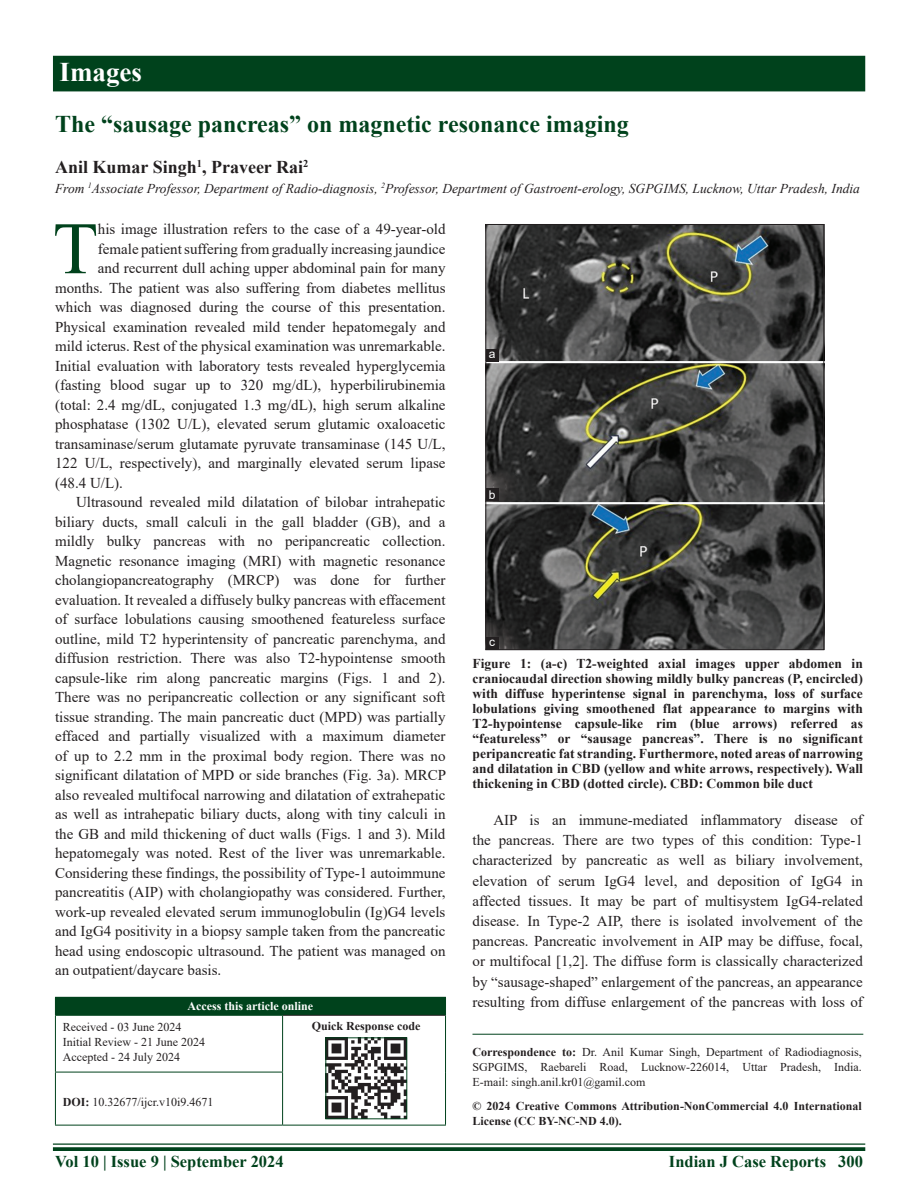
<style>
.page{position:relative;width:918px;height:1188px;background:#fff}
.page>*{position:absolute;margin:0;border:0;box-sizing:border-box;transform-origin:0 0}
.DROP_CAP_TX{font:73.95px "Times New Roman";color:#00421c}
.AH{font:700 27px "Times New Roman";color:#fff}
.AT{font:700 24px "Times New Roman";color:#00421c}
.AU{font:700 18px "Times New Roman";color:#231f20}
.RF{font:700 16.5px "Times New Roman";color:#00421c}
.TX{font:15px/19.5px "Times New Roman";color:#231f20;text-align:justify}
.DROP_CAP_TX-2{font:15px "Times New Roman";color:#231f20}
.FGC{font:700 13.5px/15px "Times New Roman";color:#231f20;text-align:justify}
.AFF{font:italic 13.5px "Times New Roman";color:#231f20}
.ADD{font:12px/15px "Times New Roman";color:#231f20;text-align:justify}
.CR{font:700 12px/15px "Times New Roman";color:#231f20}
.HIS{font:12px/15px "Times New Roman";color:#231f20}
.DOI{font:12px "Times New Roman";color:#231f20}
.AAO{font:700 12px "Times New Roman";color:#fff}
.QR{font:700 12px "Times New Roman";color:#231f20}
.LABEL{font:12px "Arial";color:#fff}
.s1{font-weight:700}
</style>
<div class="page">
<hr style="left:53px;top:1143px;width:812px;height:2px;background:#00421c">
<svg style="left:53px;top:1147px;width:812px;height:4px;background:#0f4d29"></svg>
<div style="left:53px;top:56px;width:812px;height:35px;background:#00421c"></div>
<div style="left:55px;top:997px;width:391px;height:18px;background:#00421c"></div>
<hr style="left:283px;top:1015px;width:162px;height:1px;background:#231f20">
<hr style="left:55px;top:1016px;width:1px;height:56px;background:#00421c">
<hr style="left:55px;top:1015px;width:228px;height:1px;background:#00421c">
<hr style="left:282px;top:1016px;width:1px;height:56px;background:#00421c">
<hr style="left:445px;top:1015px;width:1px;height:57px;background:#00421c">
<hr style="left:445px;top:1072px;width:1px;height:53px;background:#00421c">
<hr style="left:55px;top:1072px;width:1px;height:53px;background:#00421c">
<hr style="left:55px;top:1072px;width:228px;height:1px;background:#00421c">
<hr style="left:55px;top:1125px;width:228px;height:1px;background:#00421c">
<hr style="left:282px;top:1072px;width:1px;height:53px;background:#00421c">
<hr style="left:283px;top:1125px;width:163px;height:1px;background:#00421c">
<img style="left:328px;top:1040px;width:77px;height:77px">
<div style="left:326px;top:1038px;width:81px;height:81px;border:1px solid #00421c"></div>
<hr style="left:472px;top:1034px;width:391px;height:1px;background:#00421c">
<img style="left:488px;top:226px;width:334px;height:422px">
<div style="left:486px;top:224px;width:338px;height:426px;border:1px solid #231f20"></div>
<div style="left:486px;top:637px;width:12px;height:12px;background:#231f20"></div>
<div style="left:486px;top:488px;width:12px;height:13px;background:#231f20"></div>
<div style="left:486px;top:349px;width:12px;height:12px;background:#231f20"></div>
<p class="AH" style="left:60px;top:52px;width:84px">Images</p>
<p class="AT" style="left:55px;top:106px;width:575px">The “sausage pancreas” on magnetic resonance imaging</p>
<p class="AU" style="left:55px;top:154px;width:255px">Anil Kumar Singh<sup>1</sup>, Praveer Rai<sup>2</sup></p>
<p class="AFF" style="left:55px;top:179px;width:806px">From <sup>1</sup>Associate Professor, Department of Radio-diagnosis, <sup>2</sup>Professor, Department of Gastroent-erology, SGPGIMS, Lucknow, Uttar Pradesh, India</p>
<p class="DROP_CAP_TX" style="left:53px;top:196px;width:47px">T</p>
<p class="DROP_CAP_TX-2" style="left:98px;top:219px;width:349px">his image illustration refers to the case of a 49-year-old</p>
<p class="DROP_CAP_TX-2" style="left:98px;top:238px;width:349px">female patient suffering from gradually increasing jaundice</p>
<p class="DROP_CAP_TX-2" style="left:98px;top:258px;width:349px">and recurrent dull aching upper abdominal pain for many</p>
<p class="DROP_CAP_TX-2" style="left:55px;top:277px;width:392px">months. The patient was also suffering from diabetes mellitus</p>
<p class="DROP_CAP_TX-2" style="left:55px;top:297px;width:392px">which was diagnosed during the course of this presentation.</p>
<p class="DROP_CAP_TX-2" style="left:55px;top:316px;width:392px">Physical examination revealed mild tender hepatomegaly and</p>
<p class="DROP_CAP_TX-2" style="left:55px;top:336px;width:392px">mild icterus. Rest of the physical examination was unremarkable.</p>
<p class="DROP_CAP_TX-2" style="left:55px;top:355px;width:392px">Initial evaluation with laboratory tests revealed hyperglycemia</p>
<p class="DROP_CAP_TX-2" style="left:55px;top:375px;width:392px">(fasting blood sugar up to 320 mg/dL), hyperbilirubinemia</p>
<p class="DROP_CAP_TX-2" style="left:55px;top:394px;width:392px">(total: 2.4 mg/dL, conjugated 1.3 mg/dL), high serum alkaline</p>
<p class="DROP_CAP_TX-2" style="left:55px;top:414px;width:392px">phosphatase (1302 U/L), elevated serum glutamic oxaloacetic</p>
<p class="DROP_CAP_TX-2" style="left:55px;top:433px;width:392px">transaminase/serum glutamate pyruvate transaminase (145 U/L,</p>
<p class="DROP_CAP_TX-2" style="left:55px;top:453px;width:392px">122 U/L, respectively), and marginally elevated serum lipase</p>
<p class="DROP_CAP_TX-2" style="left:55px;top:472px;width:69px">(48.4 U/L).</p>
<p class="TX" style="left:55px;top:492px;width:392px;text-indent:21px">Ultrasound revealed mild dilatation of bilobar intrahepatic biliary ducts, small calculi in the gall bladder (GB), and a mildly bulky pancreas with no peripancreatic collection.<br>Magnetic resonance imaging (MRI) with magnetic resonance cholangiopancreatography (MRCP) was done for further evaluation. It revealed a diffusely bulky pancreas with effacement of surface lobulations causing smoothened featureless surface outline, mild T2 hyperintensity of pancreatic parenchyma, and diffusion restriction. There was also T2-hypointense smooth capsule-like rim along pancreatic margins (Figs. 1 and 2).<br>There was no peripancreatic collection or any significant soft tissue stranding. The main pancreatic duct (MPD) was partially effaced and partially visualized with a maximum diameter of up to 2.2 mm in the proximal body region. There was no significant dilatation of MPD or side branches (Fig. 3a). MRCP also revealed multifocal narrowing and dilatation of extrahepatic as well as intrahepatic biliary ducts, along with tiny calculi in the GB and mild thickening of duct walls (Figs. 1 and 3). Mild hepatomegaly was noted. Rest of the liver was unremarkable.<br>Considering these findings, the possibility of Type-1 autoimmune pancreatitis (AIP) with cholangiopathy was considered. Further, work-up revealed elevated serum immunoglobulin (Ig)G4 levels and IgG4 positivity in a biopsy sample taken from the pancreatic head using endoscopic ultrasound. The patient was managed on an outpatient/daycare basis.</p>
<p class="LABEL" style="left:489px;top:346px;width:8px">a</p>
<p class="LABEL" style="left:489px;top:486px;width:8px">b</p>
<p class="LABEL" style="left:489px;top:634px;width:7px">c</p>
<p class="FGC" style="left:472px;top:655px;width:392px">Figure 1: (a-c) T2-weighted axial images upper abdomen in craniocaudal direction showing mildly bulky pancreas (P, encircled) with diffuse hyperintense signal in parenchyma, loss of surface lobulations giving smoothened flat appearance to margins with T2-hypointense capsule-like rim (blue arrows) referred as “featureless” or “sausage pancreas”. There is no significant peripancreatic fat stranding. Furthermore, noted areas of narrowing and dilatation in CBD (yellow and white arrows, respectively). Wall thickening in CBD (dotted circle). CBD: Common bile duct</p>
<p class="TX" style="left:472px;top:809px;width:392px;line-height:20.2px;text-indent:21px">AIP is an immune-mediated inflammatory disease of the pancreas. There are two types of this condition: Type-1 characterized by pancreatic as well as biliary involvement, elevation of serum IgG4 level, and deposition of IgG4 in affected tissues. It may be part of multisystem IgG4-related disease. In Type-2 AIP, there is isolated involvement of the pancreas. Pancreatic involvement in AIP may be diffuse, focal, or multifocal [1,2]. The diffuse form is classically characterized by “sausage-shaped” enlargement of the pancreas, an appearance</p>
<p class="AAO" style="left:188px;top:998px;width:127px">Access this article online</p>
<p class="TX" style="left:472px;top:992px;width:392px">resulting from diffuse enlargement of the pancreas with loss of</p>
<p class="HIS" style="left:63px;top:1019px;width:144px">Received - 03 June 2024<br>Initial Review - 21 June 2024<br>Accepted - 24 July 2024</p>
<p class="QR" style="left:312px;top:1017px;width:110px">Quick Response code</p>
<p class="DOI" style="left:63px;top:1094px;width:152px"><span class="s1">DOI:</span> 10.32677/ijcr.v10i9.4671</p>
<p class="ADD" style="left:472px;top:1044px;width:391px"><span class="s1">Correspondence to:</span> Dr. Anil Kumar Singh, Department of Radiodiagnosis, SGPGIMS, Raebareli Road, Lucknow-226014, Uttar Pradesh, India.<br>E-mail: singh.anil.kr01@gamil.com</p>
<p class="CR" style="left:472px;top:1099px;width:391px">© 2024 Creative Commons Attribution-NonCommercial 4.0 International<br>License (CC BY-NC-ND 4.0).</p>
<p class="RF" style="left:55px;top:1150px;width:230px">Vol 10 | Issue 9 | September 2024</p>
<p class="RF" style="left:669px;top:1150px;width:195px">Indian J Case Reports 300</p>
</div>
